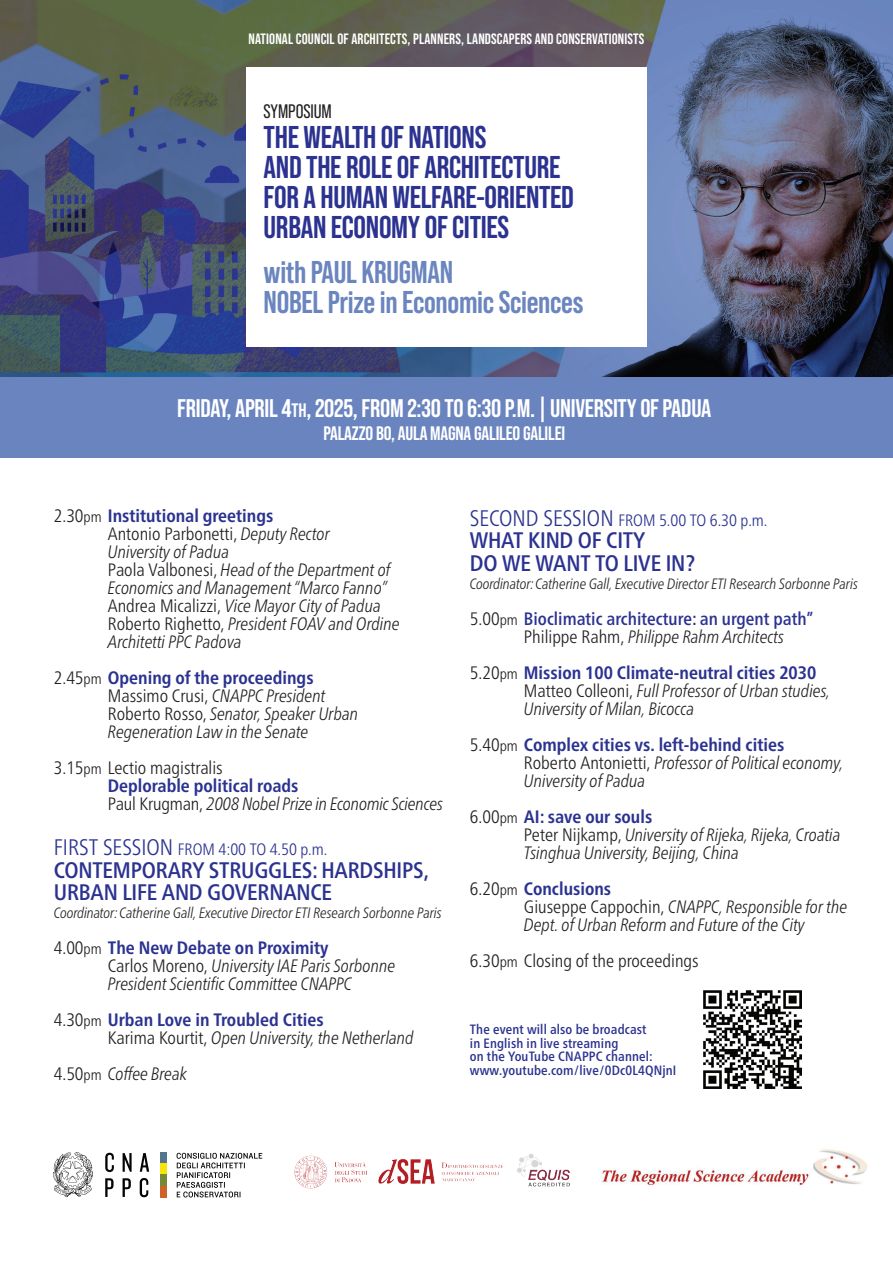
<style>
.page{position:relative;width:893px;height:1263px;background:#fff}
.page>*{position:absolute;margin:0;border:0;box-sizing:border-box;transform-origin:0 0}
.t1{font:700 31.5px/30px "Bebas Neue Pro";letter-spacing:-.01em;color:#2b3290}
.t2{font:700 31.5px/30px "Bebas Neue Pro";letter-spacing:-.01em;color:#6b85bf}
.t3{font:700 25.5px "Bebas Neue Pro";letter-spacing:-.01em;color:#fff}
.t4{font:500 condensed 22.5px/22.5px "Frutiger Neue LT Pro";letter-spacing:-.01em;color:#2b3290}
.t5{font:700 19.5px "Bebas Neue Pro";letter-spacing:-.01em;color:#fff}
.t6{font:19.5px "Bebas Neue Pro";letter-spacing:-.005em;color:#231f20}
.t7{font:italic 300 condensed 18px/18px "Frutiger Neue LT Pro";color:#231f20}
.t8{font:300 condensed 18px/18px "Frutiger Neue LT Pro";color:#231f20}
.t9{font:500 condensed 18px/18px "Frutiger Neue LT Pro";color:#2b3290}
.t10{font:300 condensed 16.5px "Frutiger Neue LT Pro";color:#2b3290}
.t11{font:italic 300 condensed 15px "Frutiger Neue LT Pro";color:#231f20}
.t12{font:700 15px "Bebas Neue Pro";letter-spacing:.01em;color:#fff}
.t13{font:500 condensed 13.5px/13.5px "Frutiger Neue LT Pro";letter-spacing:.01em;color:#2b3290}
.s1{font-size:19.5px}
.s2{font-style:normal}
.s3{font-style:normal;font-size:15px}
.s4{font-weight:700;font-style:normal;color:#2b3290}
.s5{font-size:15px}
.s6{font-weight:700;color:#2b3290}
.s7{font-style:italic}
.s8{font-size:22.5px}
.s9{font-weight:300;color:#231f20}
.s10{font-weight:300;font-size:15px;color:#231f20}
.s11{font-weight:300;font-style:italic;color:#231f20}
</style>
<div class="page">
<div style="left:0;top:370px;width:893px;height:87px;background:#6a84bf"></div>
<img style="left:0;top:0;width:893px;height:377px">
<div style="left:246px;top:67px;width:401px;height:280px;background:#fff"></div>
<svg style="left:177px;top:1153px;width:85px;height:44px"></svg>
<svg style="left:105px;top:1178px;width:43px;height:19px"></svg>
<svg style="left:105px;top:1153px;width:44px;height:19px"></svg>
<div style="left:160px;top:1152px;width:6px;height:12px;background:#55748d"></div>
<div style="left:160px;top:1164px;width:6px;height:11px;background:#f9e407"></div>
<div style="left:160px;top:1175px;width:6px;height:11px;background:#758836"></div>
<div style="left:160px;top:1186px;width:6px;height:11px;background:#cd6327"></div>
<svg style="left:53px;top:1152px;width:40px;height:45px"></svg>
<img style="left:601px;top:1149px;width:267px;height:37px">
<img style="left:294px;top:1153px;width:276px;height:36px">
<img style="left:704px;top:991px;width:97px;height:97px">
<p class="t12" style="left:249px;top:30px;width:397px">NATIONAL COUNCIL OF ARCHITECTS, PLANNERS, LANDSCAPERS AND CONSERVATIONISTS</p>
<p class="t6" style="left:264px;top:100px;width:70px">SYMPOSIUM</p>
<h1 class="t1" style="left:264px;top:122px;width:312px">THE WEALTH OF NATIONS<br>AND THE ROLE OF ARCHITECTURE<br>FOR A HUMAN WELFARE-ORIENTED<br>URBAN ECONOMY OF CITIES</h1>
<h1 class="t2" style="left:264px;top:257px;width:321px">with PAUL KRUGMAN<br>NOBEL Prize in Economic Sciences</h1>
<h2 class="t3" style="left:177px;top:394px;width:536px">FRIDAY, APRIL 4<span class="s1">TH</span>, 2025, FROM 2:30 TO 6:30 P.M. | UNIVERSITY OF PADUA</h2>
<p class="t5" style="left:323px;top:422px;width:243px">PALAZZO BO, AULA MAGNA GALILEO GALILEI</p>
<p class="t7" style="left:108px;top:507px;width:293px;text-indent:-54px"><span class="s2">2.30</span><span class="s3">pm</span> <span class="s4">Institutional greetings<br></span><span class="s2">Antonio Parbonetti,</span> Deputy Rector<br>University of Padua<br><span class="s2">Paola Valbonesi,</span> Head of the Department of Economics and Management “Marco Fanno” <span class="s2">Andrea Micalizzi,</span> Vice Mayor City of Padua <span class="s2">Roberto Righetto,</span> President FOAV and Ordine Architetti PPC Padova</p>
<p class="t7" style="left:108px;top:669px;width:252px;text-indent:-54px"><span class="s2">2.45</span><span class="s3">pm</span> <span class="s4">Opening of the proceedings </span><span class="s2">Massimo Crusi,</span> CNAPPC President <span class="s2">Roberto Rosso,</span> Senator, Speaker Urban Regeneration Law in the Senate</p>
<p class="t8" style="left:108px;top:759px;width:336px;text-indent:-54px">3.15<span class="s5">pm</span> Lectio magistralis<br><span class="s6">Deplorable political roads<br></span>Paul Krugman, <span class="s7">2008 Nobel Prize in Economic Sciences</span></p>
<p class="t10" style="left:54px;top:840px;width:275px"><span class="s8">FIRST SESSION</span> FROM 4:00 TO 4.50 p.m.</p>
<p class="t4" style="left:54px;top:858px;width:376px">CONTEMPORARY STRUGGLES: HARDSHIPS,<br>URBAN LIFE AND GOVERNANCE</p>
<p class="t11" style="left:54px;top:904px;width:389px">Coordinator: Catherine Gall, Executive Director ETI Research Sorbonne Paris</p>
<p class="t7" style="left:108px;top:939px;width:289px;text-indent:-54px"><span class="s2">4.00</span><span class="s3">pm</span> <span class="s4">The New Debate on Proximity<br></span><span class="s2">Carlos Moreno,</span> University IAE Paris Sorbonne<br>President Scientific Committee CNAPPC</p>
<p class="t7" style="left:108px;top:1011px;width:307px;text-indent:-54px"><span class="s2">4.30</span><span class="s3">pm</span> <span class="s4">Urban Love in Troubled Cities<br></span><span class="s2">Karima Kourtit,</span> Open University, the Netherland</p>
<p class="t7" style="left:54px;top:1065px;width:135px"><span class="s2">4.50</span><span class="s3">pm</span> Coffee Break</p>
<p class="t10" style="left:470px;top:510px;width:299px"><span class="s8">SECOND SESSION</span> FROM 5.00 TO 6.30 p.m.</p>
<p class="t4" style="left:470px;top:529px;width:227px">WHAT KIND OF CITY<br>DO WE WANT TO LIVE IN?</p>
<p class="t11" style="left:470px;top:574px;width:389px">Coordinator: Catherine Gall, Executive Director ETI Research Sorbonne Paris</p>
<p class="t9" style="left:524px;top:609px;width:291px;text-indent:-54px"><span class="s9">5.00</span><span class="s10">pm</span> Bioclimatic architecture: an urgent path”<br><span class="s9">Philippe Rahm,</span> <span class="s11">Philippe Rahm Architects</span></p>
<p class="t7" style="left:524px;top:663px;width:308px;text-indent:-54px"><span class="s2">5.20</span><span class="s3">pm</span> <span class="s4">Mission 100 Climate-neutral cities 2030<br></span><span class="s2">Matteo Colleoni,</span> Full Professor of Urban studies,<br>University of Milan, Bicocca</p>
<p class="t7" style="left:524px;top:735px;width:321px;text-indent:-54px"><span class="s2">5.40</span><span class="s3">pm</span> <span class="s4">Complex cities vs. left-behind cities<br></span><span class="s2">Roberto Antonietti,</span> Professor of Political economy,<br>University of Padua</p>
<p class="t7" style="left:524px;top:807px;width:318px;text-indent:-54px"><span class="s2">6.00</span><span class="s3">pm</span> <span class="s4">AI: save our souls<br></span><span class="s2">Peter Nijkamp,</span> University of Rijeka, Rijeka, Croatia<br>Tsinghua University, Beijing, China</p>
<p class="t7" style="left:524px;top:879px;width:325px;text-indent:-54px"><span class="s2">6.20</span><span class="s3">pm</span> <span class="s4">Conclusions<br></span><span class="s2">Giuseppe Cappochin,</span> CNAPPC, Responsible for the<br>Dept. of Urban Reform and Future of the City</p>
<p class="t8" style="left:470px;top:951px;width:230px">6.30<span class="s5">pm</span> Closing of the proceedings</p>
<p class="t13" style="left:470px;top:1022px;width:208px">The event will also be broadcast<br>in English in live streaming<br>on the YouTube CNAPPC channel: www.youtube.com/live/0Dc0L4QNjnI</p>
</div>
